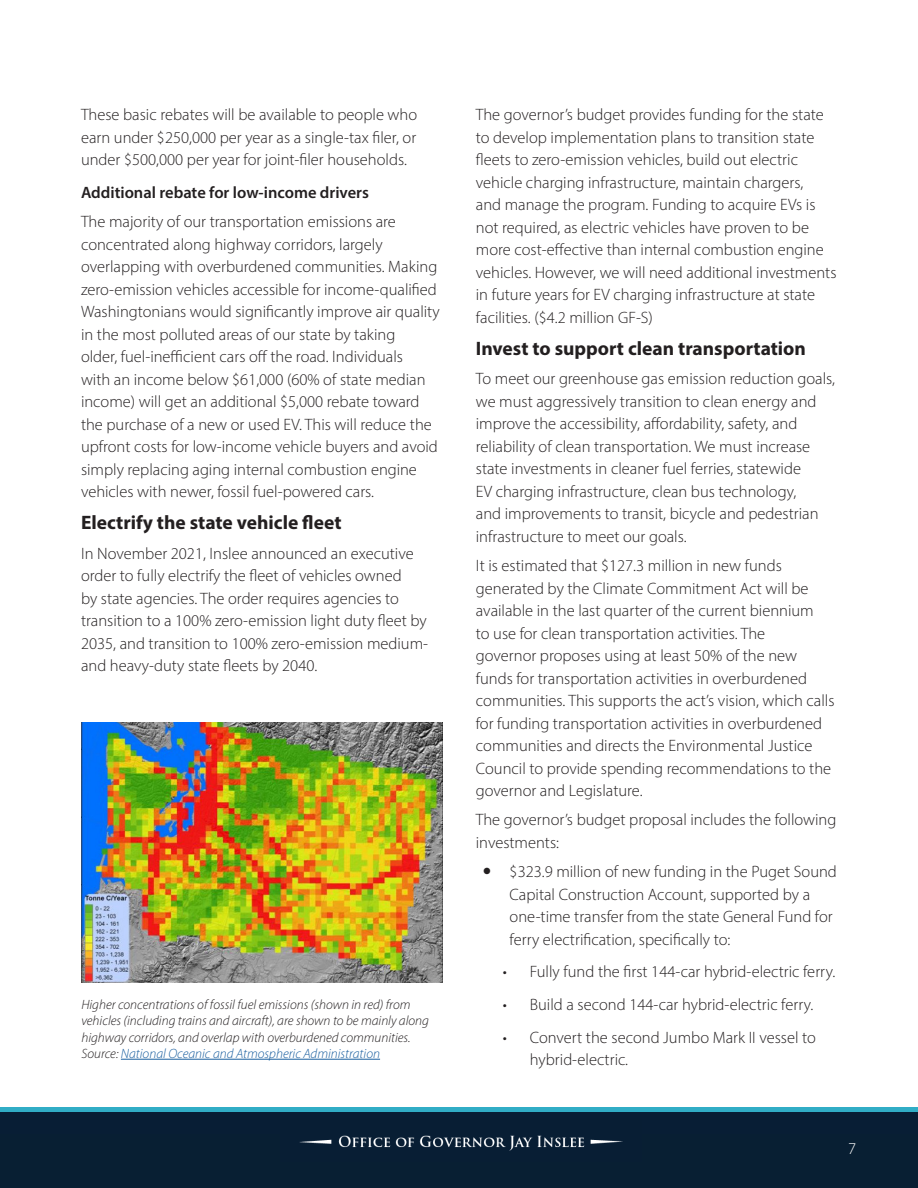
<style>
.page{position:relative;width:918px;height:1188px;background:#fff}
.page>*{position:absolute;margin:0;border:0;box-sizing:border-box;transform-origin:0 0}
.Heading_1{font:700 19.5px "Myriad Pro";color:#231f20}
.Body_text{font:300 16.5px/22.5px "Myriad Pro";color:#231f20}
.Heading_2{font:600 16.5px "Myriad Pro";color:#231f20}
.t1{font:300 16.5px "Myriad Pro";color:#fff}
.t2{font:italic 300 13.5px/16.2px "Myriad Pro";color:#231f20}
.t3{font:italic 300 13.5px "Myriad Pro";color:#175d9e}
.s1{color:#231f20}
</style>
<div class="page">
<div style="left:0;top:1107px;width:918px;height:62px;background:linear-gradient(to right,#31adc6,#31adc6)"></div>
<div style="left:0;top:1113px;width:918px;height:75px;background:#081e35"></div>
<img style="left:299px;top:1135px;width:324px;height:16px">
<img style="left:81px;top:722px;width:361px;height:260px">
<hr style="left:121px;top:1059px;width:259px;height:1px;background:#175d9e">
<p class="Body_text" style="left:81px;top:103px;width:338px;text-align:justify">These basic rebates will be available to people who earn under $250,000 per year as a single-tax filer, or under $500,000 per year for joint-filer households.</p>
<p class="Heading_2" style="left:81px;top:182px;width:290px">Additional rebate for low-income drivers</p>
<p class="Body_text" style="left:81px;top:210px;width:360px">The majority of our transportation emissions are concentrated along highway corridors, largely overlapping with overburdened communities. Making zero-emission vehicles accessible for income-qualified Washingtonians would significantly improve air quality in the most polluted areas of our state by taking<br>older, fuel-inefficient cars off the road. Individuals<br>with an income below $61,000 (60% of state median income) will get an additional $5,000 rebate toward the purchase of a new or used EV. This will reduce the upfront costs for low-income vehicle buyers and avoid simply replacing aging internal combustion engine vehicles with newer, fossil fuel-powered cars.</p>
<p class="Heading_1" style="left:81px;top:510px;width:262px">Electrify the state vehicle fleet</p>
<p class="Body_text" style="left:81px;top:542px;width:349px">In November 2021, Inslee announced an executive order to fully electrify the fleet of vehicles owned<br>by state agencies. The order requires agencies to transition to a 100% zero-emission light duty fleet by 2035, and transition to 100% zero-emission medium&shy;and heavy-duty state fleets by 2040.</p>
<p class="t2" style="left:81px;top:997px;width:349px">Higher concentrations of fossil fuel emissions (shown in red) from vehicles (including trains and aircraft), are shown to be mainly along highway corridors, and overlap with overburdened communities.</p>
<p class="t3" style="left:81px;top:1045px;width:300px"><span class="s1">Source:</span> National Oceanic and Atmospheric Administration</p>
<p class="Body_text" style="left:476px;top:103px;width:362px">The governor’s budget provides funding for the state to develop implementation plans to transition state fleets to zero-emission vehicles, build out electric vehicle charging infrastructure, maintain chargers,<br>and manage the program. Funding to acquire EVs is not required, as electric vehicles have proven to be more cost-effective than internal combustion engine vehicles. However, we will need additional investments in future years for EV charging infrastructure at state facilities. ($4.2 million GF-S)</p>
<p class="Heading_1" style="left:476px;top:336px;width:332px">Invest to support clean transportation</p>
<p class="Body_text" style="left:476px;top:367px;width:361px">To meet our greenhouse gas emission reduction goals, we must aggressively transition to clean energy and improve the accessibility, affordability, safety, and reliability of clean transportation. We must increase state investments in cleaner fuel ferries, statewide<br>EV charging infrastructure, clean bus technology,<br>and improvements to transit, bicycle and pedestrian infrastructure to meet our goals.</p>
<p class="Body_text" style="left:476px;top:554px;width:360px">It is estimated that $127.3 million in new funds generated by the Climate Commitment Act will be available in the last quarter of the current biennium<br>to use for clean transportation activities. The<br>governor proposes using at least 50% of the new funds for transportation activities in overburdened communities. This supports the act’s vision, which calls for funding transportation activities in overburdened communities and directs the Environmental Justice Council to provide spending recommendations to the governor and Legislature.</p>
<p class="Body_text" style="left:476px;top:808px;width:362px">The governor’s budget proposal includes the following investments:</p>
<p class="Body_text" style="left:510px;top:860px;width:329px">$323.9 million of new funding in the Puget Sound Capital Construction Account, supported by a one-time transfer from the state General Fund for ferry electrification, specifically to:</p>
<p class="Body_text" style="left:503px;top:960px;width:334px">• Fully fund the first 144-car hybrid-electric ferry.</p>
<p class="Body_text" style="left:503px;top:993px;width:312px">• Build a second 144-car hybrid-electric ferry.</p>
<p class="Body_text" style="left:530px;top:1026px;width:288px;text-indent:-27px">• Convert the second Jumbo Mark II vessel to hybrid-electric.</p>
<p class="t1" style="left:848px;top:1138px;width:10px">7</p>
</div>
